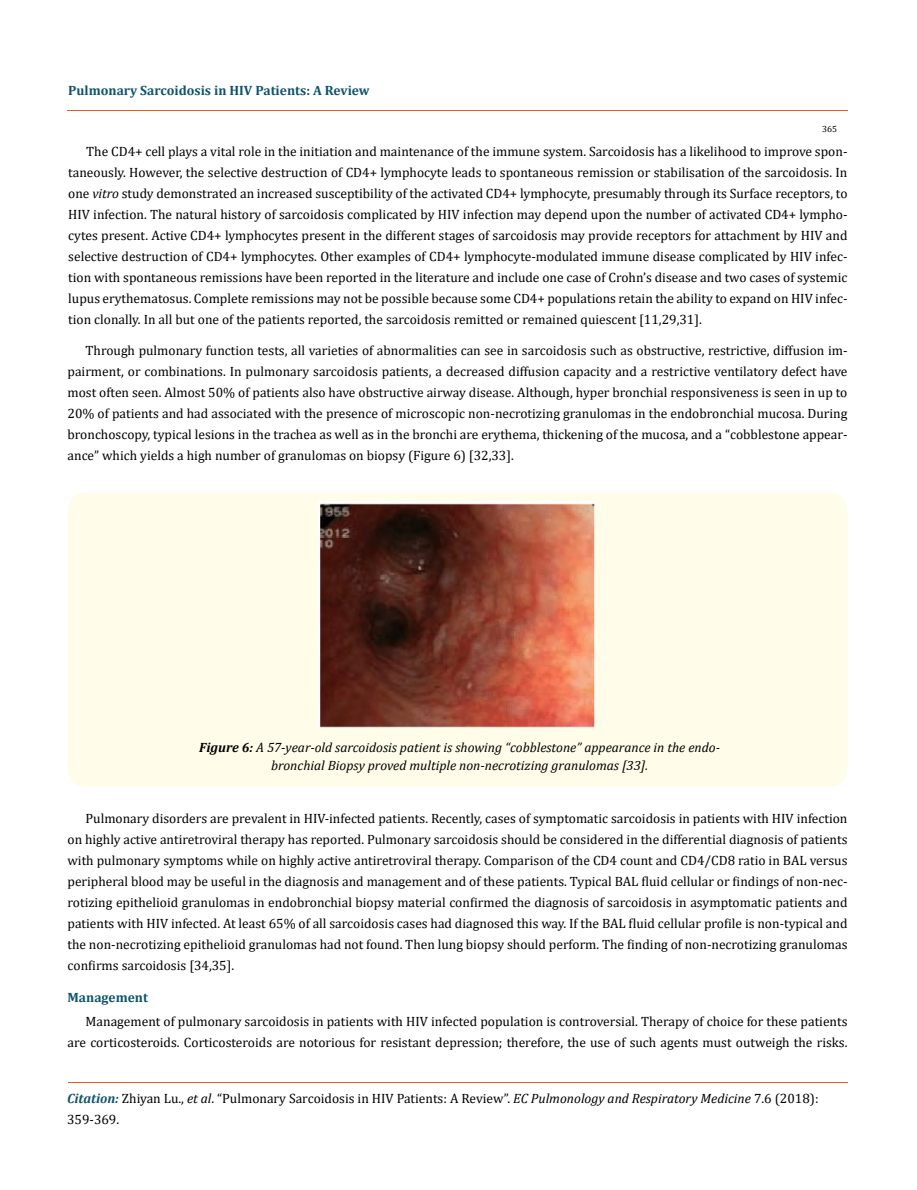
<style>
.page{position:relative;width:917px;height:1190px;background:#fff}
.page>*{position:absolute;margin:0;border:0;box-sizing:border-box;transform-origin:0 0}
.t1{font:13.5px/21px "Cambria";color:#000;text-align:justify}
.t2{font:italic 13.5px/18px "Cambria";color:#000;text-align:center}
.t3{font:700 13.5px "Cambria";color:#0e546a}
.t4{font:9px "Cambria";color:#000}
.s1{font-style:italic}
.s2{font-weight:700}
.s3{font-weight:700;font-style:italic;color:#0e546a}
</style>
<div class="page">
<hr style="left:68px;top:1081px;width:779px;height:1px;background:#e05d1a">
<hr style="left:67px;top:110px;width:781px;height:1px;background:#e05d1a">
<div style="left:68px;top:492px;width:779px;height:294px;background:#fffde9;border-radius:18px"></div>
<img style="left:318px;top:501px;width:276px;height:226px">
<p class="t3" style="left:68px;top:81px;width:303px">Pulmonary Sarcoidosis in HIV Patients: A Review</p>
<p class="t4" style="left:822px;top:124px;width:16px">365</p>
<p class="t1" style="left:68px;top:140px;width:780px;text-indent:18px">The CD4+ cell plays a vital role in the initiation and maintenance of the immune system. Sarcoidosis has a likelihood to improve spon&shy;taneously. However, the selective destruction of CD4+ lymphocyte leads to spontaneous remission or stabilisation of the sarcoidosis. In one <span class="s1">vitro</span> study demonstrated an increased susceptibility of the activated CD4+ lymphocyte, presumably through its Surface receptors, to HIV infection. The natural history of sarcoidosis complicated by HIV infection may depend upon the number of activated CD4+ lympho&shy;cytes present. Active CD4+ lymphocytes present in the different stages of sarcoidosis may provide receptors for attachment by HIV and selective destruction of CD4+ lymphocytes. Other examples of CD4+ lymphocyte-modulated immune disease complicated by HIV infec&shy;tion with spontaneous remissions have been reported in the literature and include one case of Crohn’s disease and two cases of systemic lupus erythematosus. Complete remissions may not be possible because some CD4+ populations retain the ability to expand on HIV infec&shy;tion clonally. In all but one of the patients reported, the sarcoidosis remitted or remained quiescent [11,29,31].</p>
<p class="t1" style="left:68px;top:340px;width:781px;text-indent:18px">Through pulmonary function tests, all varieties of abnormalities can see in sarcoidosis such as obstructive, restrictive, diffusion im&shy;pairment, or combinations. In pulmonary sarcoidosis patients, a decreased diffusion capacity and a restrictive ventilatory defect have most often seen. Almost 50% of patients also have obstructive airway disease. Although, hyper bronchial responsiveness is seen in up to 20% of patients and had associated with the presence of microscopic non-necrotizing granulomas in the endobronchial mucosa. During bronchoscopy, typical lesions in the trachea as well as in the bronchi are erythema, thickening of the mucosa, and a “cobblestone appear&shy;ance” which yields a high number of granulomas on biopsy (Figure 6) [32,33].</p>
<p class="t2" style="left:199px;top:738px;width:522px"><span class="s2">Figure 6:</span> A 57-year-old sarcoidosis patient is showing “cobblestone” appearance in the endo&shy;bronchial Biopsy proved multiple non-necrotizing granulomas [33].</p>
<p class="t1" style="left:68px;top:807px;width:781px;text-indent:18px">Pulmonary disorders are prevalent in HIV-infected patients. Recently, cases of symptomatic sarcoidosis in patients with HIV infection on highly active antiretroviral therapy has reported. Pulmonary sarcoidosis should be considered in the differential diagnosis of patients with pulmonary symptoms while on highly active antiretroviral therapy. Comparison of the CD4 count and CD4/CD8 ratio in BAL versus peripheral blood may be useful in the diagnosis and management and of these patients. Typical BAL fluid cellular or findings of non-nec&shy;rotizing epithelioid granulomas in endobronchial biopsy material confirmed the diagnosis of sarcoidosis in asymptomatic patients and patients with HIV infected. At least 65% of all sarcoidosis cases had diagnosed this way. If the BAL fluid cellular profile is non-typical and the non-necrotizing epithelioid granulomas had not found. Then lung biopsy should perform. The finding of non-necrotizing granulomas confirms sarcoidosis [34,35].</p>
<p class="t3" style="left:68px;top:987px;width:82px">Management</p>
<p class="t1" style="left:68px;top:1010px;width:781px;text-align:right">Management of pulmonary sarcoidosis in patients with HIV infected population is controversial. Therapy of choice for these patients are corticosteroids. Corticosteroids are notorious for resistant depression; therefore, the use of such agents must outweigh the risks.</p>
<p class="t1" style="left:67px;top:1087px;width:753px"><span class="s3">Citation:</span> Zhiyan Lu., <span class="s1">et al</span>. “Pulmonary Sarcoidosis in HIV Patients: A Review”. <span class="s1">EC Pulmonology and Respiratory Medicine</span> 7.6 (2018):<br>359-369.</p>
</div>
